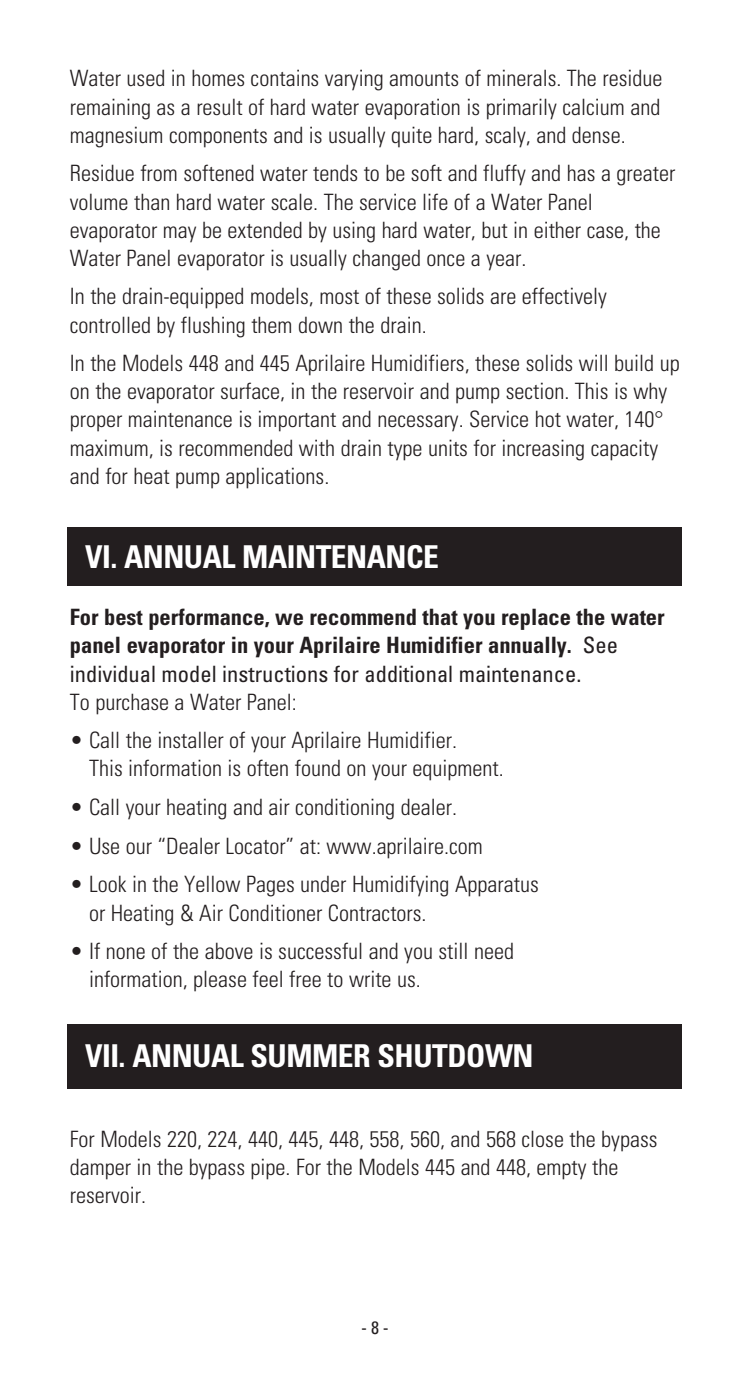
<style>
.page{position:relative;width:750px;height:1377px;background:#fff}
.page>*{position:absolute;margin:0;border:0;box-sizing:border-box;transform-origin:0 0}
.t1{font:700 condensed 31.5px "Univers";letter-spacing:-.015em;color:#fff}
.t2{font:300 condensed 22.5px/28.1px "Univers";color:#231e1f}
.t3{font:700 condensed 22.5px/28.1px "Univers";color:#231e1f}
.t4{font:condensed 18px "Univers";color:#231e1f}
.s1{font-weight:400}
</style>
<div class="page">
<div style="left:67px;top:527px;width:615px;height:59px;background:#231e1f"></div>
<div style="left:67px;top:1024px;width:615px;height:65px;background:#231e1f"></div>
<p class="t2" style="left:70px;top:67px;width:594px;text-align:justify">Water used in homes contains varying amounts of minerals. The residue remaining as a result of hard water evaporation is primarily calcium and magnesium components and is usually quite hard, scaly, and dense.</p>
<p class="t2" style="left:70px;top:162px;width:606px">Residue from softened water tends to be soft and fluffy and has a greater volume than hard water scale. The service life of a Water Panel evaporator may be extended by using hard water, but in either case, the Water Panel evaporator is usually changed once a year.</p>
<p class="t2" style="left:70px;top:285px;width:538px">In the drain-equipped models, most of these solids are effectively controlled by flushing them down the drain.</p>
<p class="t2" style="left:70px;top:351px;width:611px">In the Models 448 and 445 Aprilaire Humidifiers, these solids will build up on the evaporator surface, in the reservoir and pump section. This is why proper maintenance is important and necessary. Service hot water, 140° maximum, is recommended with drain type units for increasing capacity and for heat pump applications.</p>
<h1 class="t1" style="left:85px;top:545px;width:355px">VI. ANNUAL MAINTENANCE</h1>
<p class="t3" style="left:70px;top:606px;width:596px">For best performance, we recommend that you replace the water panel evaporator in your Aprilaire Humidifier annually. <span class="s1">See individual model instructions for additional maintenance.</span></p>
<p class="t2" style="left:70px;top:690px;width:228px">To purchase a Water Panel:</p>
<p class="t2" style="left:89px;top:729px;width:416px;text-indent:-19px">• Call the installer of your Aprilaire Humidifier.<br>This information is often found on your equipment.</p>
<p class="t2" style="left:70px;top:795px;width:388px">• Call your heating and air conditioning dealer.</p>
<p class="t2" style="left:70px;top:834px;width:414px">• Use our “Dealer Locator” at: www.aprilaire.com</p>
<p class="t2" style="left:89px;top:873px;width:451px;text-indent:-19px">• Look in the Yellow Pages under Humidifying Apparatus or Heating &amp; Air Conditioner Contractors.</p>
<p class="t2" style="left:89px;top:939px;width:426px;text-indent:-19px">• If none of the above is successful and you still need information, please feel free to write us.</p>
<h1 class="t1" style="left:85px;top:1044px;width:450px">VII. ANNUAL SUMMER SHUTDOWN</h1>
<p class="t2" style="left:70px;top:1127px;width:589px">For Models 220, 224, 440, 445, 448, 558, 560, and 568 close the bypass damper in the bypass pipe. For the Models 445 and 448, empty the reservoir.</p>
<p class="t4" style="left:361px;top:1321px;width:29px">- 8 -</p>
</div>
